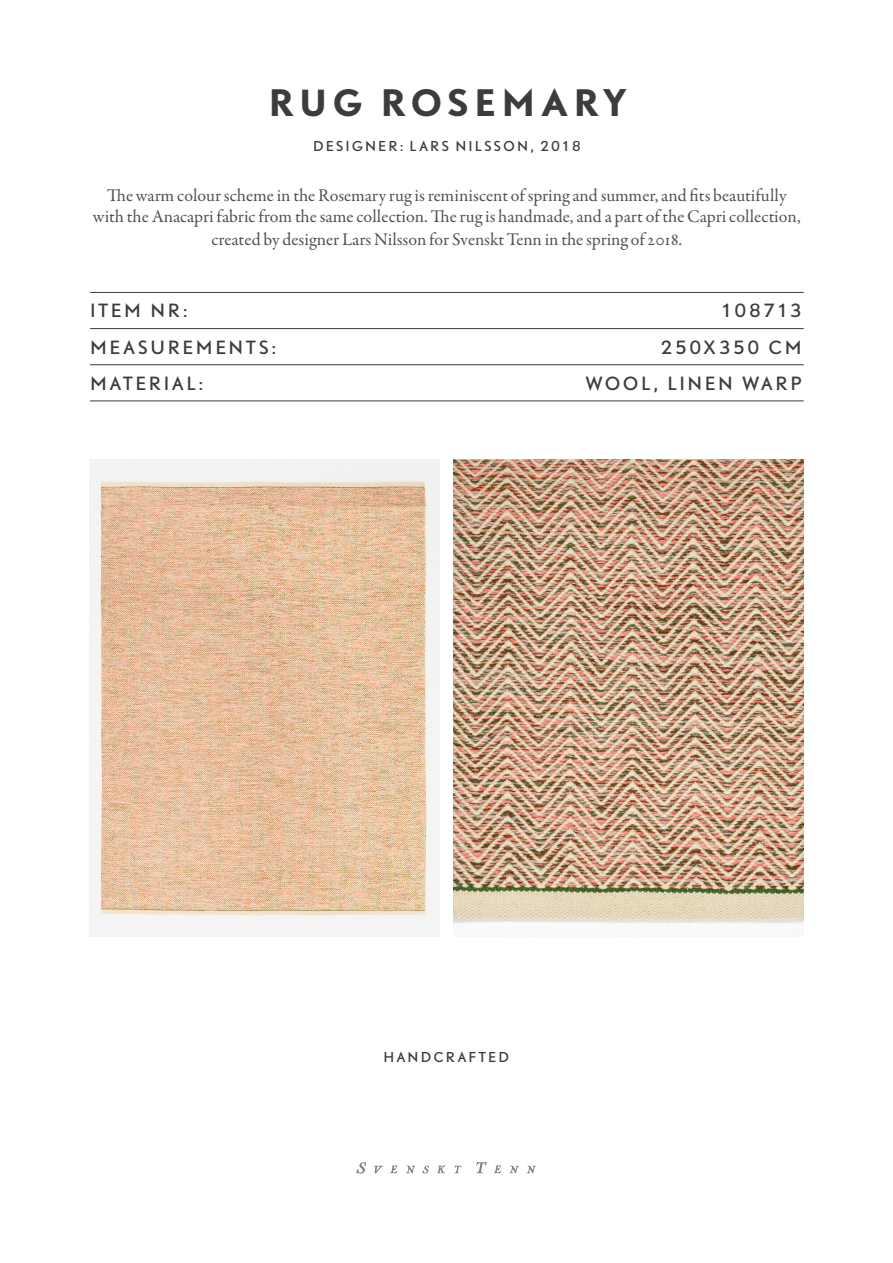
<style>
.page{position:relative;width:893px;height:1263px;background:#fff}
.page>*{position:absolute;margin:0;border:0;box-sizing:border-box;transform-origin:0 0}
.Rubrik_1_-_Huvudrubr{font:700 34.05px "DTL Nobel T";letter-spacing:.15em;color:#3c3c3c}
.Bröd_Garamond_Centre{font:18px/22.4px "Garamond Premr Pro";color:#505050;text-align:center}
.Linjerad_lista___Nob{font:16.95px "DTL Nobel T";letter-spacing:.155em;color:#3c3c3c}
.Rubrik_3___Byline_fo{font:12.75px "DTL Nobel T";letter-spacing:.18em;color:#3c3c3c}
</style>
<div class="page">
<hr style="left:90px;top:292px;width:714px;height:1px;background:#3c3c3c">
<hr style="left:90px;top:328px;width:714px;height:1px;background:#3c3c3c">
<hr style="left:90px;top:364px;width:714px;height:1px;background:#3c3c3c">
<hr style="left:90px;top:401px;width:714px;height:1px;background:#3c3c3c">
<img style="left:89px;top:459px;width:350px;height:477px">
<img style="left:454px;top:459px;width:350px;height:465px">
<svg style="left:527px;top:1165px;width:9px;height:8px"></svg>
<svg style="left:510px;top:1165px;width:9px;height:8px"></svg>
<svg style="left:494px;top:1165px;width:7px;height:8px"></svg>
<svg style="left:356px;top:1162px;width:10px;height:12px"></svg>
<svg style="left:476px;top:1161px;width:11px;height:12px"></svg>
<svg style="left:374px;top:1165px;width:9px;height:8px"></svg>
<svg style="left:390px;top:1165px;width:7px;height:8px"></svg>
<svg style="left:422px;top:1165px;width:7px;height:8px"></svg>
<svg style="left:406px;top:1165px;width:9px;height:8px"></svg>
<svg style="left:454px;top:1165px;width:8px;height:8px"></svg>
<svg style="left:437px;top:1165px;width:9px;height:8px"></svg>
<p class="Rubrik_1_-_Huvudrubr" style="left:268px;top:79px;width:359px">RUG ROSEMARY</p>
<p class="Rubrik_3___Byline_fo" style="left:313px;top:137px;width:269px">DESIGNER: LARS NILSSON, 2018</p>
<p class="Bröd_Garamond_Centre" style="left:93px;top:184px;width:709px">The warm colour scheme in the Rosemary rug is reminiscent of spring and summer, and fits beautifully with the Anacapri fabric from the same collection. The rug is handmade, and a part of the Capri collection, created by designer Lars Nilsson for Svenskt Tenn in the spring of 2018.</p>
<p class="Linjerad_lista___Nob" style="left:90px;top:299px;width:99px">ITEM NR:</p>
<p class="Linjerad_lista___Nob" style="left:721px;top:299px;width:82px">108713</p>
<p class="Linjerad_lista___Nob" style="left:90px;top:335px;width:187px">MEASUREMENTS:</p>
<p class="Linjerad_lista___Nob" style="left:660px;top:335px;width:143px">250X350 CM</p>
<p class="Linjerad_lista___Nob" style="left:90px;top:372px;width:114px">MATERIAL:</p>
<p class="Linjerad_lista___Nob" style="left:586px;top:372px;width:217px">WOOL, LINEN WARP</p>
<p class="Rubrik_3___Byline_fo" style="left:383px;top:1048px;width:127px">HANDCRAFTED</p>
</div>
